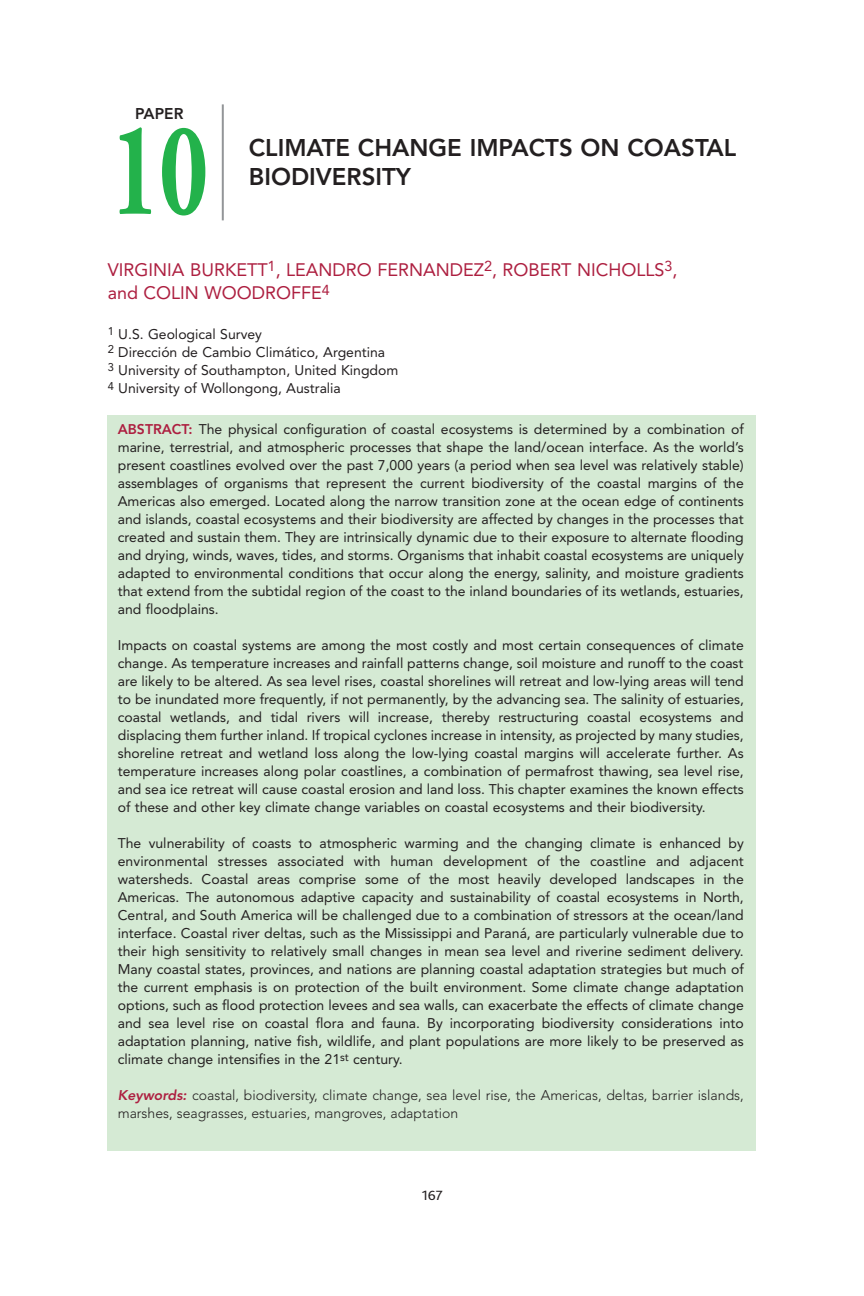
<style>
.page{position:relative;width:864px;height:1296px;background:#fff}
.page>*{position:absolute;margin:0;border:0;box-sizing:border-box;transform-origin:0 0}
.t1{font:700 134px "Adobe Garamond";color:#23b24b;scale:.7 1}
.t2{font:800 24px/28.8px "Avenir";color:#231f20}
.t3{font:18px/23.4px "Avenir";color:#ad1f40}
.t4{font:800 15.4px "Avenir";color:#231f20}
.t5{font:14px/18px "Avenir";color:#231f20;text-align:justify}
.t6{font:300 14px/18px "Avenir";color:#231f20}
.t7{font:14px "Bliss 2";color:#231f20;scale:1.05 1}
.s1{font-weight:800;color:#ad1f40}
</style>
<div class="page">
<div style="left:108px;top:415px;width:648px;height:735px;background:#d5ead4"></div>
<hr style="left:222px;top:104px;width:2px;height:116px;background:#939598">
<p class="t4" style="left:135px;top:107px;width:50px">PAPER</p>
<h1 class="t1" style="left:111px;top:117px;width:141px">10</h1>
<h2 class="t2" style="left:249px;top:135px;width:489px">CLIMATE CHANGE IMPACTS ON COASTAL<br>BIODIVERSITY</h2>
<p class="t3" style="left:108px;top:259px;width:571px">VIRGINIA BURKETT<sup>1</sup>, LEANDRO FERNANDEZ<sup>2</sup>, ROBERT NICHOLLS<sup>3</sup>, and COLIN WOODROFFE<sup>4</sup></p>
<p class="t5" style="left:108px;top:326px;width:292px;text-align:left"><sup>1</sup> U.S. Geological Survey<br><sup>2</sup> Dirección de Cambio Climático, Argentina<br><sup>3</sup> University of Southampton, United Kingdom <sup>4</sup> University of Wollongong, Australia</p>
<p class="t5" style="left:118px;top:422px;width:628px"><span class="s1">ABSTRACT:</span> The physical configuration of coastal ecosystems is determined by a combination of marine, terrestrial, and atmospheric processes that shape the land/ocean interface. As the world’s present coastlines evolved over the past 7,000 years (a period when sea level was relatively stable) assemblages of organisms that represent the current biodiversity of the coastal margins of the Americas also emerged. Located along the narrow transition zone at the ocean edge of continents and islands, coastal ecosystems and their biodiversity are affected by changes in the processes that created and sustain them. They are intrinsically dynamic due to their exposure to alternate flooding and drying, winds, waves, tides, and storms. Organisms that inhabit coastal ecosystems are uniquely adapted to environmental conditions that occur along the energy, salinity, and moisture gradients that extend from the subtidal region of the coast to the inland boundaries of its wetlands, estuaries, and floodplains.</p>
<p class="t5" style="left:118px;top:638px;width:628px">Impacts on coastal systems are among the most costly and most certain consequences of climate change. As temperature increases and rainfall patterns change, soil moisture and runoff to the coast are likely to be altered. As sea level rises, coastal shorelines will retreat and low-lying areas will tend to be inundated more frequently, if not permanently, by the advancing sea. The salinity of estuaries, coastal wetlands, and tidal rivers will increase, thereby restructuring coastal ecosystems and displacing them further inland. If tropical cyclones increase in intensity, as projected by many studies, shoreline retreat and wetland loss along the low-lying coastal margins will accelerate further. As temperature increases along polar coastlines, a combination of permafrost thawing, sea level rise, and sea ice retreat will cause coastal erosion and land loss. This chapter examines the known effects of these and other key climate change variables on coastal ecosystems and their biodiversity.</p>
<p class="t5" style="left:118px;top:836px;width:628px">The vulnerability of coasts to atmospheric warming and the changing climate is enhanced by environmental stresses associated with human development of the coastline and adjacent watersheds. Coastal areas comprise some of the most heavily developed landscapes in the Americas. The autonomous adaptive capacity and sustainability of coastal ecosystems in North, Central, and South America will be challenged due to a combination of stressors at the ocean/land interface. Coastal river deltas, such as the Mississippi and Paraná, are particularly vulnerable due to their high sensitivity to relatively small changes in mean sea level and riverine sediment delivery.<br>Many coastal states, provinces, and nations are planning coastal adaptation strategies but much of the current emphasis is on protection of the built environment. Some climate change adaptation options, such as flood protection levees and sea walls, can exacerbate the effects of climate change and sea level rise on coastal flora and fauna. By incorporating biodiversity considerations into adaptation planning, native fish, wildlife, and plant populations are more likely to be preserved as climate change intensifies in the 21<sup>st</sup> century.</p>
<p class="t6" style="left:118px;top:1088px;width:628px"><span class="s1">Keywords:</span> coastal, biodiversity, climate change, sea level rise, the Americas, deltas, barrier islands, marshes, seagrasses, estuaries, mangroves, adaptation</p>
<p class="t7" style="left:422px;top:1187px;width:22px">167</p>
</div>
